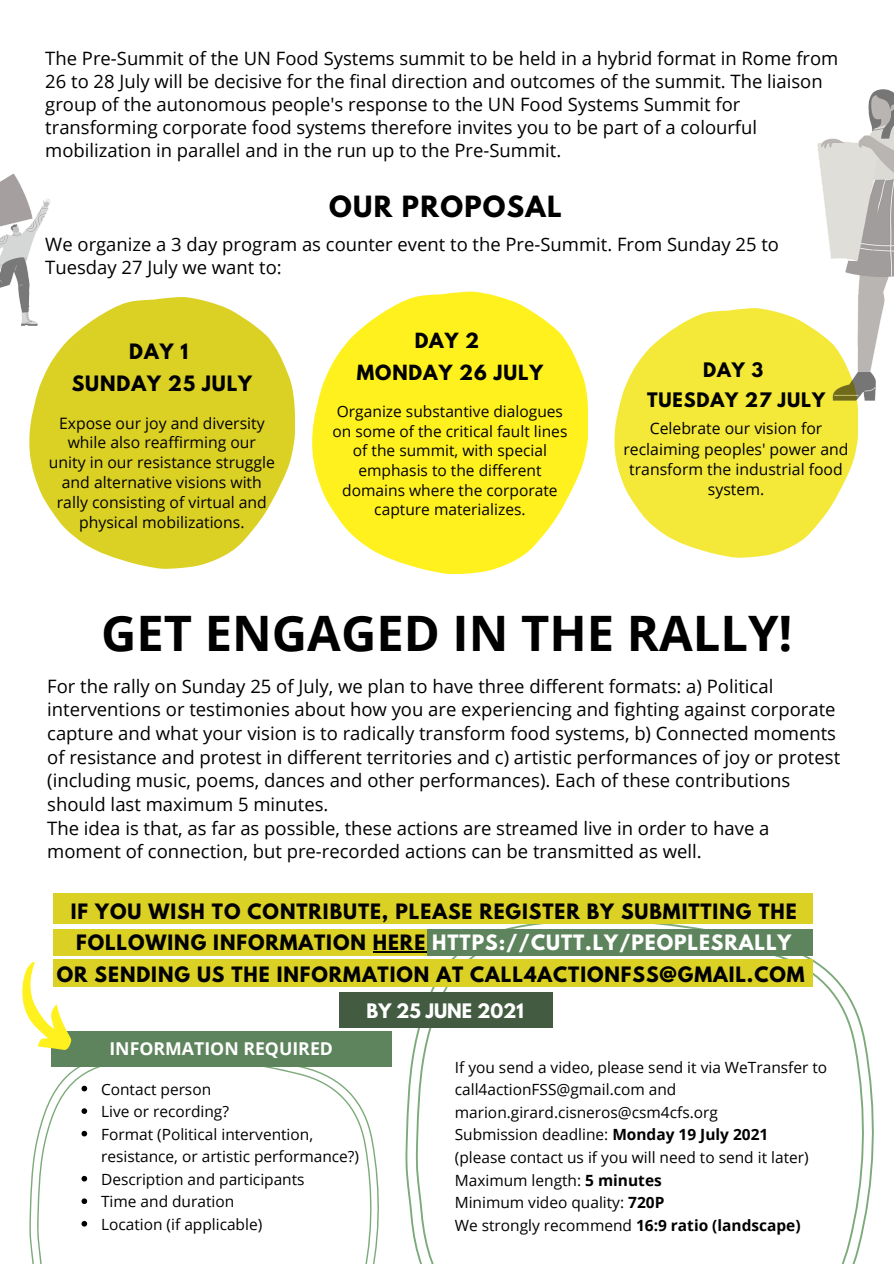
<style>
.page{position:relative;width:894px;height:1264px;background:#fff}
.page>*{position:absolute;margin:0;border:0;box-sizing:border-box;transform-origin:0 0}
.t1{font:700 48.9px "Open Sans";color:#000}
.t2{font:700 25.95px "League Spartan";letter-spacing:.05em;color:#000}
.t3{font:700 18.75px/31.5px "League Spartan";letter-spacing:.05em;color:#000}
.t4{font:700 18.6px "League Spartan";letter-spacing:.05em;color:#000}
.t5{font:18.45px/23.7px "Open Sans";color:#000}
.t6{font:700 17.7px "Open Sans";color:#fff}
.t7{font:700 17.7px "League Spartan";letter-spacing:.05em;color:#000}
.t8{font:700 17.7px "League Spartan";color:#fff}
.t9{font:15.75px/20px "Open Sans";color:#000;text-align:center}
.t10{font:15.6px/19.6px "Open Sans";color:#000;text-align:center}
.t11{font:15.45px/22.5px "Open Sans";color:#000}
.t12{font:700 15.45px "Open Sans";color:#000}
.s1{color:#fff}
.s2{font-weight:700}
.s3{font-weight:400}
</style>
<div class="page">
<svg style="left:29px;top:297px;width:265px;height:271px;fill:#dbd024"></svg>
<svg style="left:614px;top:308px;width:243px;height:249px;fill:#f4e838"></svg>
<svg style="left:312px;top:291px;width:275px;height:283px;fill:#fff11d"></svg>
<svg style="left:405px;top:919px;width:469px;height:344px"></svg>
<div style="left:53px;top:893px;width:759px;height:31px;background:#dbd024"></div>
<div style="left:53px;top:929px;width:445px;height:26px;background:#dbd024"></div>
<div style="left:53px;top:959px;width:759px;height:27px;background:#dbd024"></div>
<svg style="left:29px;top:1066px;width:353px;height:197px"></svg>
<img style="left:817px;top:89px;width:76px;height:311px">
<img style="left:0;top:173px;width:51px;height:152px">
<div style="left:51px;top:1031px;width:340px;height:35px;background:#5d845c"></div>
<svg style="left:81px;top:1085px;width:6px;height:6px"></svg>
<svg style="left:81px;top:1108px;width:6px;height:5px"></svg>
<svg style="left:81px;top:1130px;width:6px;height:6px"></svg>
<svg style="left:81px;top:1175px;width:6px;height:6px"></svg>
<svg style="left:81px;top:1198px;width:6px;height:5px"></svg>
<svg style="left:81px;top:1220px;width:6px;height:6px"></svg>
<svg style="left:22px;top:962px;width:52px;height:88px"></svg>
<div style="left:427px;top:929px;width:385px;height:26px;background:#5d845c"></div>
<div style="left:339px;top:992px;width:213px;height:35px;background:#425b41"></div>
<hr style="left:373px;top:951px;width:53px;height:1px;background:#000">
<p class="t5" style="left:45px;top:46px;width:794px;line-height:23.1px">The Pre-Summit of the UN Food Systems summit to be held in a hybrid format in Rome from 26 to 28 July will be decisive for the final direction and outcomes of the summit. The liaison group of the autonomous people's response to the UN Food Systems Summit for transforming corporate food systems therefore invites you to be part of a colourful mobilization in parallel and in the run up to the Pre-Summit.</p>
<p class="t2" style="left:329px;top:194px;width:234px">OUR PROPOSAL</p>
<p class="t5" style="left:45px;top:232px;width:735px;line-height:23.1px">We organize a 3 day program as counter event to the Pre-Summit. From Sunday 25 to<br>Tuesday 27 July we want to:</p>
<p class="t3" style="left:129px;top:338px;width:60px">DAY 1</p>
<p class="t3" style="left:72px;top:370px;width:182px">SUNDAY 25 JULY</p>
<p class="t9" style="left:49px;top:412px;width:227px">Expose our joy and diversity while also reaffirming our unity in our resistance struggle and alternative visions with rally consisting of virtual and physical mobilizations.</p>
<p class="t4" style="left:414px;top:331px;width:66px">DAY 2</p>
<p class="t4" style="left:356px;top:363px;width:188px">MONDAY 26 JULY</p>
<p class="t10" style="left:332px;top:401px;width:236px">Organize substantive dialogues on some of the critical fault lines of the summit, with special emphasis to the different domains where the corporate capture materializes.</p>
<p class="t7" style="left:703px;top:361px;width:62px">DAY 3</p>
<p class="t7" style="left:647px;top:391px;width:179px">TUESDAY 27 JULY</p>
<p class="t9" style="left:623px;top:418px;width:226px">Celebrate our vision for reclaiming peoples' power and transform the industrial food system.</p>
<p class="t1" style="left:101px;top:598px;width:692px">GET ENGAGED IN THE RALLY!</p>
<p class="t5" style="left:47px;top:673px;width:794px">For the rally on Sunday 25 of July, we plan to have three different formats: a) Political interventions or testimonies about how you are experiencing and fighting against corporate capture and what your vision is to radically transform food systems, b) Connected moments of resistance and protest in different territories and c) artistic performances of joy or protest (including music, poems, dances and other performances). Each of these contributions should last maximum 5 minutes.</p>
<p class="t5" style="left:47px;top:815px;width:723px">The idea is that, as far as possible, these actions are streamed live in order to have a moment of connection, but pre-recorded actions can be transmitted as well.</p>
<p class="t3" style="left:71px;top:897px;width:727px">IF YOU WISH TO CONTRIBUTE, PLEASE REGISTER BY SUBMITTING THE<br>FOLLOWING INFORMATION HERE <span class="s1">HTTPS://CUTT.LY/PEOPLESRALLY</span></p>
<p class="t3" style="left:57px;top:960px;width:749px">OR SENDING US THE INFORMATION AT CALL4ACTIONFSS@GMAIL.COM</p>
<p class="t8" style="left:366px;top:1001px;width:159px">BY 25 JUNE 2021</p>
<p class="t6" style="left:109px;top:1036px;width:225px">INFORMATION REQUIRED</p>
<p class="t11" style="left:101px;top:1077px;width:112px">Contact person</p>
<p class="t11" style="left:101px;top:1100px;width:129px">Live or recording?</p>
<p class="t11" style="left:101px;top:1122px;width:259px">Format (Political intervention, resistance, or artistic performance?)</p>
<p class="t11" style="left:101px;top:1167px;width:205px">Description and participants</p>
<p class="t11" style="left:101px;top:1190px;width:135px">Time and duration</p>
<p class="t11" style="left:101px;top:1212px;width:163px">Location (if applicable)</p>
<p class="t11" style="left:454px;top:1055px;width:374px">If you send a video, please send it via WeTransfer to call4actionFSS@gmail.com and marion.girard.cisneros@csm4cfs.org</p>
<p class="t11" style="left:454px;top:1123px;width:315px">Submission deadline: <span class="s2">Monday 19 July 2021</span></p>
<p class="t11" style="left:454px;top:1145px;width:355px">(please contact us if you will need to send it later)</p>
<p class="t11" style="left:454px;top:1168px;width:208px">Maximum length: <span class="s2">5 minutes</span></p>
<p class="t11" style="left:454px;top:1190px;width:211px">Minimum video quality: <span class="s2">720P</span></p>
<p class="t12" style="left:454px;top:1213px;width:347px"><span class="s3">We strongly recommend</span> 16:9 ratio (landscape)</p>
</div>
